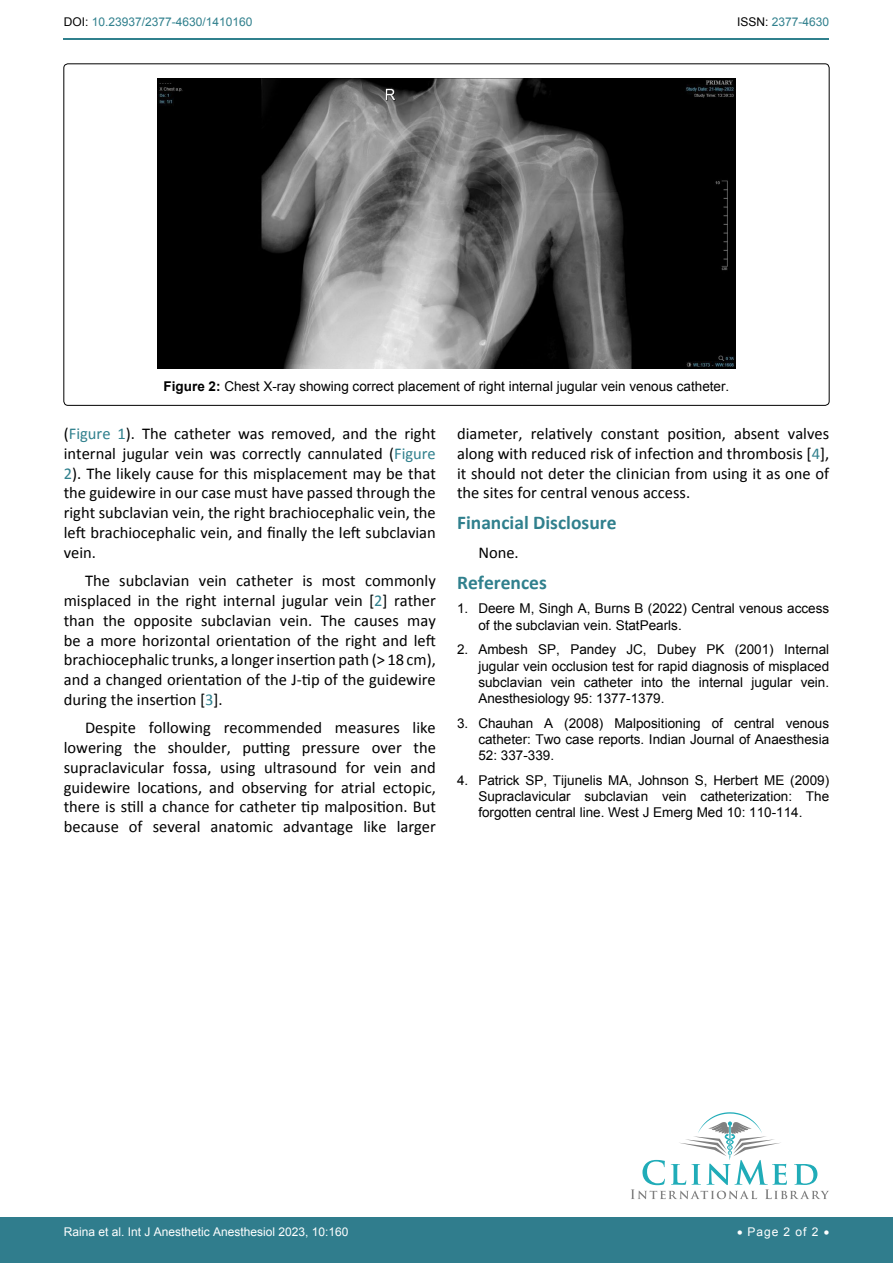
<style>
.page{position:relative;width:893px;height:1263px;background:#fff}
.page>*{position:absolute;margin:0;border:0;box-sizing:border-box;transform-origin:0 0}
.t1{font:700 19.5px "Calibri";color:#30808d}
.t2{font:16.5px/19.8px "Calibri";color:#000;text-align:justify}
.t3{font:13.5px/16.2px "Arial";color:#000;text-align:justify}
.t4{font:12px "Arial";color:#fff}
.t5{font:12px "Arial";color:#30808d}
.s1{color:#000}
.s2{font-weight:700}
.s3{color:#30808d}
</style>
<div class="page">
<div style="left:0;top:1217px;width:893px;height:46px;background:#307d8d"></div>
<hr style="left:64px;top:38px;width:765px;height:2px;background:#30808d">
<img style="left:157px;top:78px;width:578px;height:290px">
<svg style="left:631px;top:1112px;width:198px;height:87px"></svg>
<p class="t5" style="left:64px;top:14px;width:190px"><span class="s1">DOI:</span> 10.23937/2377-4630/1410160</p>
<p class="t5" style="left:737px;top:14px;width:94px"><span class="s1">ISSN:</span> 2377-4630</p>
<p class="t3" style="left:164px;top:378px;width:567px"><span class="s2">Figure 2:</span> Chest X-ray showing correct placement of right internal jugular vein venous catheter.</p>
<p class="t2" style="left:64px;top:424px;width:374px">(<span class="s3">Figure 1</span>). The catheter was removed, and the right internal jugular vein was correctly cannulated (<span class="s3">Figure 2</span>). The likely cause for this misplacement may be that the guidewire in our case must have passed through the right subclavian vein, the right brachiocephalic vein, the left brachiocephalic vein, and finally the left subclavian vein.</p>
<p class="t2" style="left:64px;top:571px;width:374px;text-indent:21px">The subclavian vein catheter is most commonly misplaced in the right internal jugular vein [<span class="s3">2</span>] rather than the opposite subclavian vein. The causes may be a more horizontal orientation of the right and left brachiocephalic trunks, a longer insertion path (&gt; 18 cm), and a changed orientation of the J-tip of the guidewire during the insertion [<span class="s3">3</span>].</p>
<p class="t2" style="left:64px;top:718px;width:374px;text-indent:21px">Despite following recommended measures like lowering the shoulder, putting pressure over the supraclavicular fossa, using ultrasound for vein and guidewire locations, and observing for atrial ectopic, there is still a chance for catheter tip malposition. But because of several anatomic advantage like larger</p>
<p class="t2" style="left:457px;top:424px;width:374px">diameter, relatively constant position, absent valves along with reduced risk of infection and thrombosis [<span class="s3">4</span>], it should not deter the clinician from using it as one of the sites for central venous access.</p>
<p class="t1" style="left:457px;top:510px;width:161px">Financial Disclosure</p>
<p class="t2" style="left:478px;top:542px;width:42px">None.</p>
<p class="t1" style="left:457px;top:570px;width:91px">References</p>
<p class="t3" style="left:478px;top:601px;width:352px;text-indent:-21px">1. Deere M, Singh A, Burns B (2022) Central venous access of the subclavian vein. StatPearls.</p>
<p class="t3" style="left:478px;top:642px;width:352px;text-indent:-21px">2. Ambesh SP, Pandey JC, Dubey PK (2001) Internal jugular vein occlusion test for rapid diagnosis of misplaced subclavian vein catheter into the internal jugular vein.<br>Anesthesiology 95: 1377-1379.</p>
<p class="t3" style="left:478px;top:715px;width:352px;text-indent:-21px">3. Chauhan A (2008) Malpositioning of central venous catheter: Two case reports. Indian Journal of Anaesthesia 52: 337-339.</p>
<p class="t3" style="left:478px;top:772px;width:352px;text-indent:-21px">4. Patrick SP, Tijunelis MA, Johnson S, Herbert ME (2009)<br>Supraclavicular subclavian vein catheterization: The forgotten central line. West J Emerg Med 10: 110-114.</p>
<p class="t4" style="left:64px;top:1223px;width:286px">Raina et al. Int J Anesthetic Anesthesiol 2023, 10:160</p>
<p class="t4" style="left:737px;top:1223px;width:94px">• Page 2 of 2 •</p>
</div>
